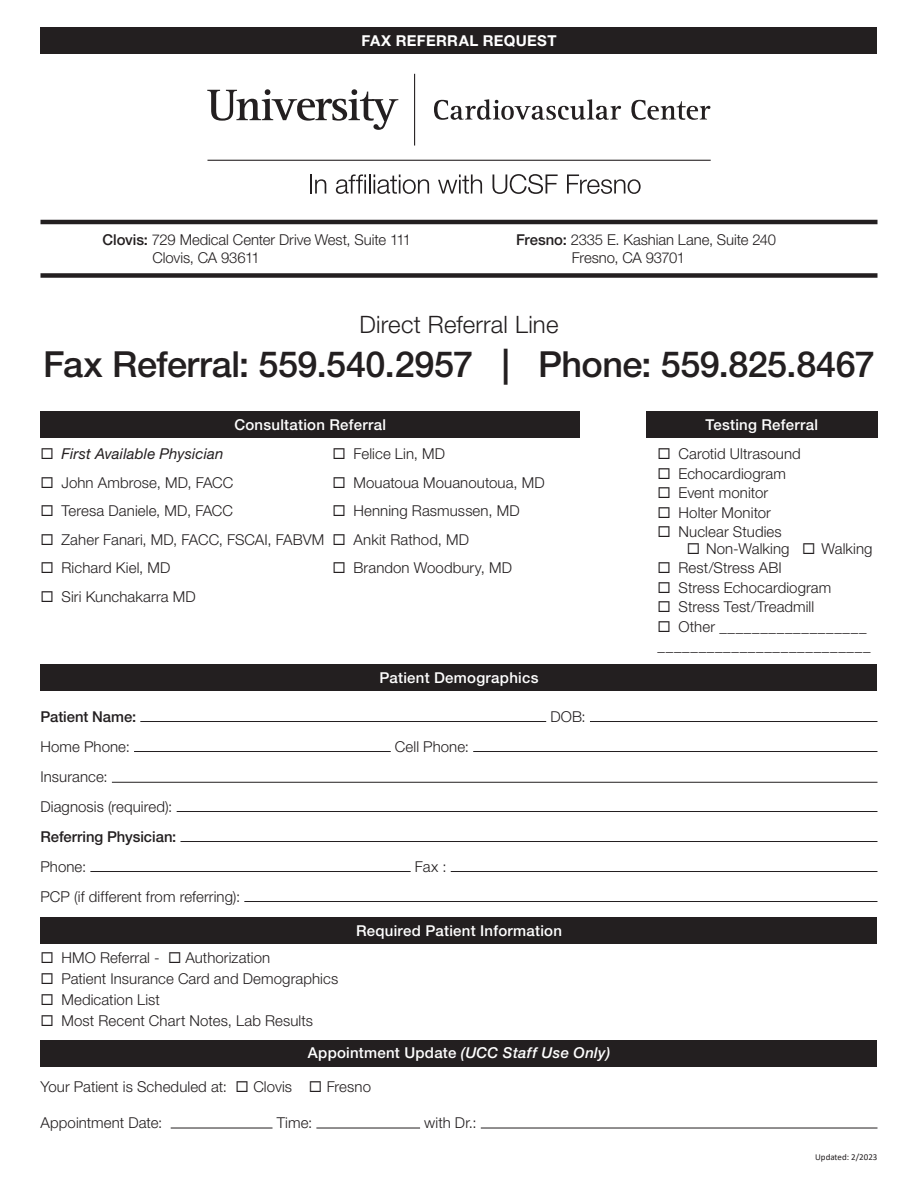
<style>
.page{position:relative;width:918px;height:1188px;background:#fff}
.page>*{position:absolute;margin:0;border:0;box-sizing:border-box;transform-origin:0 0}
.t1{font:500 36px "Helvetica Neue LT Std";letter-spacing:-.015em;color:#231f20}
.t2{font:300 24px "Helvetica Neue LT Std";letter-spacing:.005em;color:#231f20}
.t3{font:300 15px/18px "Helvetica Neue LT Std";letter-spacing:.005em;color:#231f20}
.t4{font:500 15px "Helvetica Neue LT Std";letter-spacing:.015em;color:#fff}
.t5{font:500 15px "Helvetica Neue LT Std";letter-spacing:-.005em;color:#231f20}
.t6{font:italic 15px "Helvetica Neue LT Std";letter-spacing:.01em;color:#231f20}
.t7{font:700 15px "Helvetica Neue LT Std";letter-spacing:.02em;color:#fff}
.t8{font:9px "Calibri";color:#231f20}
.s1{font-weight:500}
.s2{font-style:italic}
</style>
<div class="page">
<svg style="left:434px;top:99px;width:187px;height:21px"></svg>
<svg style="left:631px;top:100px;width:79px;height:20px"></svg>
<svg style="left:207px;top:89px;width:191px;height:41px"></svg>
<hr style="left:414px;top:74px;width:1px;height:72px;background:#231f20">
<hr style="left:310px;top:174px;width:2px;height:20px;background:#231f20">
<svg style="left:315px;top:179px;width:11px;height:15px"></svg>
<svg style="left:336px;top:174px;width:30px;height:20px"></svg>
<hr style="left:369px;top:174px;width:2px;height:20px;background:#231f20">
<svg style="left:374px;top:174px;width:55px;height:20px"></svg>
<svg style="left:438px;top:174px;width:44px;height:20px"></svg>
<svg style="left:493px;top:174px;width:65px;height:20px"></svg>
<svg style="left:567px;top:174px;width:74px;height:20px"></svg>
<hr style="left:207px;top:160px;width:504px;height:1px;background:#231f20">
<div style="left:40px;top:27px;width:838px;height:27px;background:#231f20"></div>
<div style="left:40px;top:664px;width:838px;height:27px;background:#231f20"></div>
<div style="left:40px;top:917px;width:838px;height:27px;background:#231f20"></div>
<div style="left:40px;top:411px;width:540px;height:27px;background:#231f20"></div>
<div style="left:646px;top:411px;width:232px;height:27px;background:#231f20"></div>
<hr style="left:140px;top:721px;width:406px;height:1px;background:#231f20">
<hr style="left:590px;top:721px;width:288px;height:1px;background:#231f20">
<hr style="left:134px;top:751px;width:257px;height:1px;background:#231f20">
<hr style="left:473px;top:751px;width:405px;height:1px;background:#231f20">
<hr style="left:112px;top:782px;width:766px;height:1px;background:#231f20">
<hr style="left:177px;top:811px;width:700px;height:1px;background:#231f20">
<hr style="left:180px;top:841px;width:698px;height:1px;background:#231f20">
<hr style="left:90px;top:871px;width:321px;height:1px;background:#231f20">
<hr style="left:451px;top:871px;width:427px;height:1px;background:#231f20">
<hr style="left:244px;top:901px;width:633px;height:1px;background:#231f20">
<hr style="left:171px;top:1128px;width:102px;height:1px;background:#231f20">
<hr style="left:316px;top:1128px;width:104px;height:1px;background:#231f20">
<hr style="left:481px;top:1128px;width:396px;height:1px;background:#231f20">
<div style="left:40px;top:1040px;width:838px;height:27px;background:#231f20"></div>
<hr style="left:40px;top:220px;width:838px;height:4px;background:#231f20">
<div style="left:40px;top:273px;width:838px;height:5px;background:#231f20"></div>
<p class="t7" style="left:361px;top:31px;width:197px">FAX REFERRAL REQUEST</p>
<p class="t3" style="left:103px;top:230px;width:310px"><span class="s1">Clovis:</span> 729 Medical Center Drive West, Suite 111</p>
<p class="t3" style="left:152px;top:248px;width:109px">Clovis, CA 93611</p>
<p class="t3" style="left:572px;top:230px;width:206px;text-indent:-56px"><span class="s1">Fresno:</span> 2335 E. Kashian Lane, Suite 240<br>Fresno, CA 93701</p>
<p class="t2" style="left:359px;top:310px;width:201px">Direct Referral Line</p>
<p class="t1" style="left:43px;top:343px;width:833px">Fax Referral: 559.540.2957 | Phone: 559.825.8467</p>
<p class="t4" style="left:234px;top:415px;width:153px">Consultation Referral</p>
<p class="t4" style="left:706px;top:415px;width:114px">Testing Referral</p>
<p class="t6" style="left:40px;top:445px;width:184px">◻ First Available Physician</p>
<p class="t3" style="left:40px;top:473px;width:194px">◻ John Ambrose, MD, FACC</p>
<p class="t3" style="left:40px;top:502px;width:194px">◻ Teresa Daniele, MD, FACC</p>
<p class="t3" style="left:40px;top:530px;width:285px">◻ Zaher Fanari, MD, FACC, FSCAI, FABVM</p>
<p class="t3" style="left:40px;top:559px;width:132px">◻ Richard Kiel, MD</p>
<p class="t3" style="left:40px;top:587px;width:157px">◻ Siri Kunchakarra MD</p>
<p class="t3" style="left:333px;top:445px;width:114px">◻ Felice Lin, MD</p>
<p class="t3" style="left:333px;top:473px;width:214px">◻ Mouatoua Mouanoutoua, MD</p>
<p class="t3" style="left:333px;top:502px;width:189px">◻ Henning Rasmussen, MD</p>
<p class="t3" style="left:333px;top:530px;width:138px">◻ Ankit Rathod, MD</p>
<p class="t3" style="left:333px;top:559px;width:181px">◻ Brandon Woodbury, MD</p>
<p class="t4" style="left:379px;top:669px;width:161px">Patient Demographics</p>
<p class="t5" style="left:40px;top:708px;width:97px">Patient Name:</p>
<p class="t3" style="left:550px;top:707px;width:37px">DOB:</p>
<p class="t3" style="left:40px;top:737px;width:91px">Home Phone:</p>
<p class="t3" style="left:395px;top:737px;width:76px">Cell Phone:</p>
<p class="t3" style="left:40px;top:767px;width:69px">Insurance:</p>
<p class="t3" style="left:40px;top:797px;width:133px">Diagnosis (required):</p>
<p class="t5" style="left:40px;top:828px;width:137px">Referring Physician:</p>
<p class="t3" style="left:40px;top:857px;width:47px">Phone:</p>
<p class="t3" style="left:415px;top:857px;width:33px">Fax :</p>
<p class="t3" style="left:40px;top:887px;width:201px">PCP (if different from referring):</p>
<p class="t3" style="left:40px;top:949px;width:231px">◻ HMO Referral - ◻ Authorization</p>
<p class="t3" style="left:40px;top:970px;width:299px">◻ Patient Insurance Card and Demographics</p>
<p class="t3" style="left:40px;top:991px;width:121px">◻ Medication List</p>
<p class="t3" style="left:40px;top:1012px;width:274px">◻ Most Recent Chart Notes, Lab Results</p>
<p class="t4" style="left:356px;top:921px;width:207px">Required Patient Information</p>
<p class="t4" style="left:308px;top:1044px;width:304px">Appointment Update <span class="s2">(UCC Staff Use Only)</span></p>
<p class="t3" style="left:40px;top:1078px;width:332px">Your Patient is Scheduled at: ◻ Clovis ◻ Fresno</p>
<p class="t3" style="left:40px;top:1114px;width:123px">Appointment Date:</p>
<p class="t3" style="left:277px;top:1114px;width:37px">Time:</p>
<p class="t3" style="left:424px;top:1114px;width:54px">with Dr.:</p>
<p class="t3" style="left:658px;top:445px;width:145px">◻ Carotid Ultrasound</p>
<p class="t3" style="left:658px;top:464px;width:130px">◻ Echocardiogram</p>
<p class="t3" style="left:658px;top:484px;width:112px">◻ Event monitor</p>
<p class="t3" style="left:658px;top:503px;width:115px">◻ Holter Monitor</p>
<p class="t3" style="left:658px;top:523px;width:126px">◻ Nuclear Studies</p>
<p class="t3" style="left:687px;top:539px;width:187px">◻ Non-Walking ◻ Walking</p>
<p class="t3" style="left:658px;top:559px;width:126px">◻ Rest/Stress ABI</p>
<p class="t3" style="left:658px;top:578px;width:175px">◻ Stress Echocardiogram</p>
<p class="t3" style="left:658px;top:598px;width:158px">◻ Stress Test/Treadmill</p>
<p class="t3" style="left:658px;top:617px;width:211px">◻ Other __________________</p>
<p class="t3" style="left:658px;top:637px;width:214px">__________________________</p>
<p class="t8" style="left:815px;top:1151px;width:64px">Updated: 2/2023</p>
</div>
